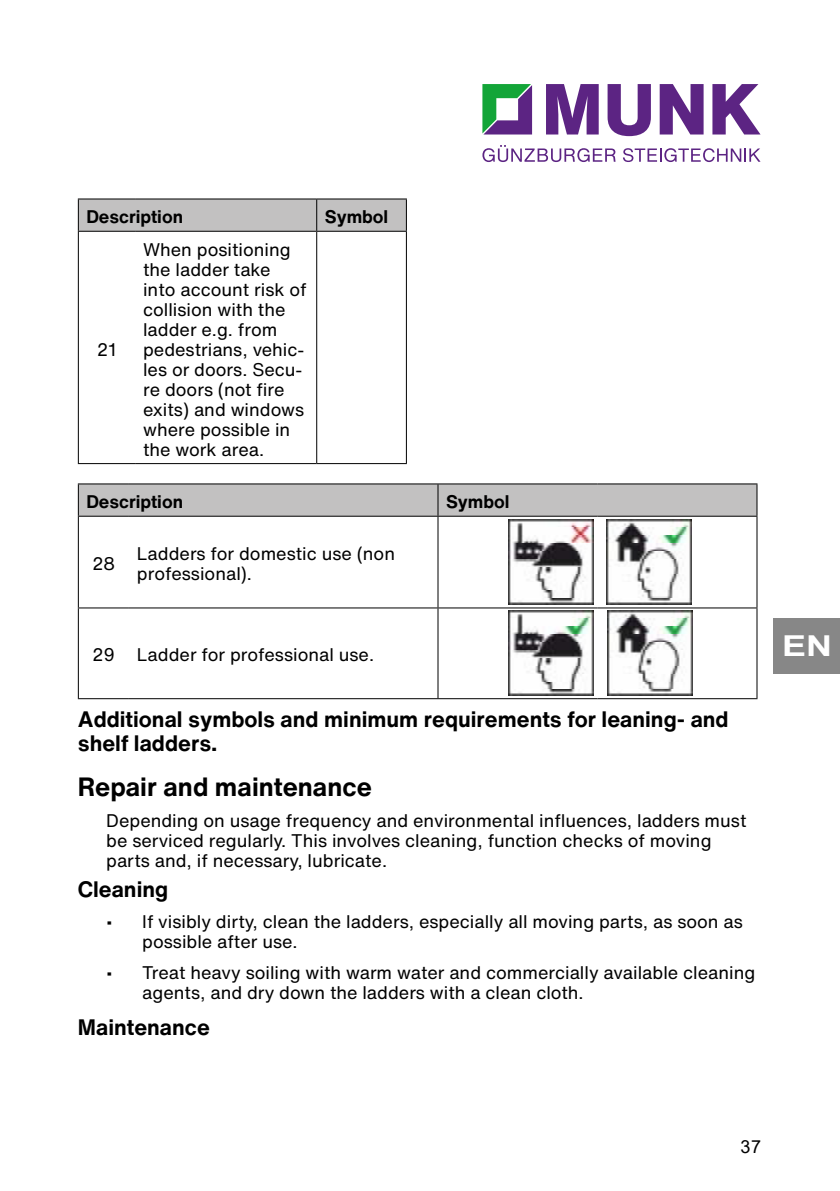
<style>
.page{position:relative;width:840px;height:1191px;background:#fff}
.page>*{position:absolute;margin:0;border:0;box-sizing:border-box;transform-origin:0 0}
.t1{font:700 28.8px "Arial";color:#fff;scale:1.25 1}
.Überschrift_1{font:700 26px "Helvetica Now Text";color:#000}
.Überschrift_2{font:700 22px/24px "Helvetica Now Text";color:#000}
.Inhalt_Tabelle{font:18px/20px "Helvetica Now Text";color:#000}
.Inhalt{font:18px/20px "Helvetica Now Text";color:#000}
.Inhalt_Tabelle-2{font:700 18px "Helvetica Now Text";color:#000}
.t2{font:18px "Arial";color:#000}
</style>
<div class="page">
<svg style="left:482px;top:84px;width:49px;height:50px"></svg>
<svg style="left:546px;top:84px;width:52px;height:50px"></svg>
<svg style="left:607px;top:84px;width:43px;height:52px"></svg>
<svg style="left:659px;top:84px;width:44px;height:50px"></svg>
<svg style="left:712px;top:84px;width:48px;height:50px"></svg>
<svg style="left:482px;top:145px;width:133px;height:17px"></svg>
<svg style="left:623px;top:148px;width:137px;height:14px"></svg>
<div style="left:773px;top:618px;width:66px;height:56px;background:#878787"></div>
<div style="left:79px;top:199px;width:326px;height:32px;background:#c2c1c1"></div>
<hr style="left:78px;top:198px;width:57px;height:1px;background:#000">
<hr style="left:78px;top:199px;width:1px;height:32px;background:#000">
<hr style="left:135px;top:198px;width:181px;height:1px;background:#000">
<hr style="left:78px;top:231px;width:57px;height:1px;background:#000">
<hr style="left:135px;top:231px;width:181px;height:1px;background:#000">
<hr style="left:78px;top:232px;width:1px;height:231px;background:#000">
<hr style="left:78px;top:463px;width:57px;height:1px;background:#000">
<hr style="left:316px;top:198px;width:90px;height:1px;background:#000">
<hr style="left:316px;top:199px;width:1px;height:32px;background:#000">
<hr style="left:405px;top:199px;width:1px;height:32px;background:#000">
<hr style="left:316px;top:231px;width:90px;height:1px;background:#000">
<hr style="left:316px;top:232px;width:1px;height:231px;background:#000">
<hr style="left:405px;top:232px;width:1px;height:231px;background:#000">
<hr style="left:135px;top:463px;width:181px;height:1px;background:#000">
<hr style="left:316px;top:463px;width:90px;height:1px;background:#000">
<div style="left:79px;top:484px;width:677px;height:32px;background:#c2c1c1"></div>
<hr style="left:78px;top:483px;width:51px;height:1px;background:#000">
<hr style="left:78px;top:484px;width:1px;height:32px;background:#000">
<hr style="left:129px;top:483px;width:309px;height:1px;background:#000">
<hr style="left:438px;top:483px;width:159px;height:1px;background:#000">
<hr style="left:437px;top:484px;width:1px;height:32px;background:#000">
<hr style="left:597px;top:483px;width:160px;height:1px;background:#000">
<hr style="left:756px;top:484px;width:1px;height:32px;background:#000">
<hr style="left:78px;top:516px;width:51px;height:1px;background:#000">
<hr style="left:78px;top:517px;width:1px;height:90px;background:#000">
<hr style="left:129px;top:516px;width:309px;height:1px;background:#000">
<hr style="left:438px;top:516px;width:159px;height:1px;background:#000">
<hr style="left:437px;top:517px;width:1px;height:90px;background:#000">
<hr style="left:597px;top:516px;width:160px;height:1px;background:#000">
<hr style="left:756px;top:517px;width:1px;height:90px;background:#000">
<hr style="left:78px;top:607px;width:51px;height:1px;background:#000">
<hr style="left:78px;top:608px;width:1px;height:90px;background:#000">
<hr style="left:129px;top:607px;width:309px;height:1px;background:#000">
<hr style="left:438px;top:607px;width:159px;height:1px;background:#000">
<hr style="left:437px;top:608px;width:1px;height:90px;background:#000">
<hr style="left:597px;top:607px;width:160px;height:1px;background:#000">
<hr style="left:756px;top:608px;width:1px;height:90px;background:#000">
<hr style="left:78px;top:698px;width:51px;height:1px;background:#000">
<hr style="left:129px;top:698px;width:309px;height:1px;background:#000">
<hr style="left:438px;top:698px;width:159px;height:1px;background:#000">
<hr style="left:597px;top:698px;width:160px;height:1px;background:#000">
<img style="left:508px;top:519px;width:85px;height:85px">
<img style="left:606px;top:519px;width:84px;height:85px">
<img style="left:508px;top:611px;width:85px;height:85px">
<img style="left:607px;top:611px;width:85px;height:85px">
<p class="Inhalt_Tabelle-2" style="left:86px;top:203px;width:98px">Description</p>
<p class="Inhalt_Tabelle-2" style="left:324px;top:203px;width:65px">Symbol</p>
<p class="Inhalt_Tabelle" style="left:143px;top:239px;width:165px">When positioning the ladder take into account risk of collision with the ladder e.g. from pedestrians, vehic&shy;les or doors. Secu&shy;re doors (not fire exits) and windows where possible in the work area.</p>
<p class="Inhalt_Tabelle-2" style="left:86px;top:488px;width:98px">Description</p>
<p class="Inhalt_Tabelle-2" style="left:446px;top:488px;width:65px">Symbol</p>
<p class="Inhalt_Tabelle" style="left:97px;top:339px;width:21px">21</p>
<p class="Inhalt_Tabelle" style="left:92px;top:553px;width:25px">28</p>
<p class="Inhalt_Tabelle" style="left:137px;top:543px;width:259px">Ladders for domestic use (non professional).</p>
<p class="Inhalt_Tabelle" style="left:92px;top:644px;width:25px">29</p>
<p class="Inhalt_Tabelle" style="left:137px;top:644px;width:238px">Ladder for professional use.</p>
<p class="Überschrift_2" style="left:78px;top:706px;width:652px">Additional symbols and minimum requirements for leaning- and shelf ladders.</p>
<p class="Überschrift_1" style="left:78px;top:766px;width:295px">Repair and maintenance</p>
<p class="Inhalt" style="left:106px;top:810px;width:641px">Depending on usage frequency and environmental influences, ladders must be serviced regularly. This involves cleaning, function checks of moving parts and, if necessary, lubricate.</p>
<p class="Überschrift_2" style="left:78px;top:876px;width:92px">Cleaning</p>
<p class="Inhalt_Tabelle" style="left:142px;top:911px;width:601px;text-indent:-36px">• If visibly dirty, clean the ladders, especially all moving parts, as soon as possible after use.</p>
<p class="Inhalt_Tabelle" style="left:142px;top:962px;width:614px;text-indent:-36px">• Treat heavy soiling with warm water and commercially available cleaning agents, and dry down the ladders with a clean cloth.</p>
<p class="Überschrift_2" style="left:78px;top:1014px;width:133px">Maintenance</p>
<h1 class="t1" style="left:781px;top:626px;width:42px">EN</h1>
<p class="t2" style="left:740px;top:1134px;width:22px">37</p>
</div>
